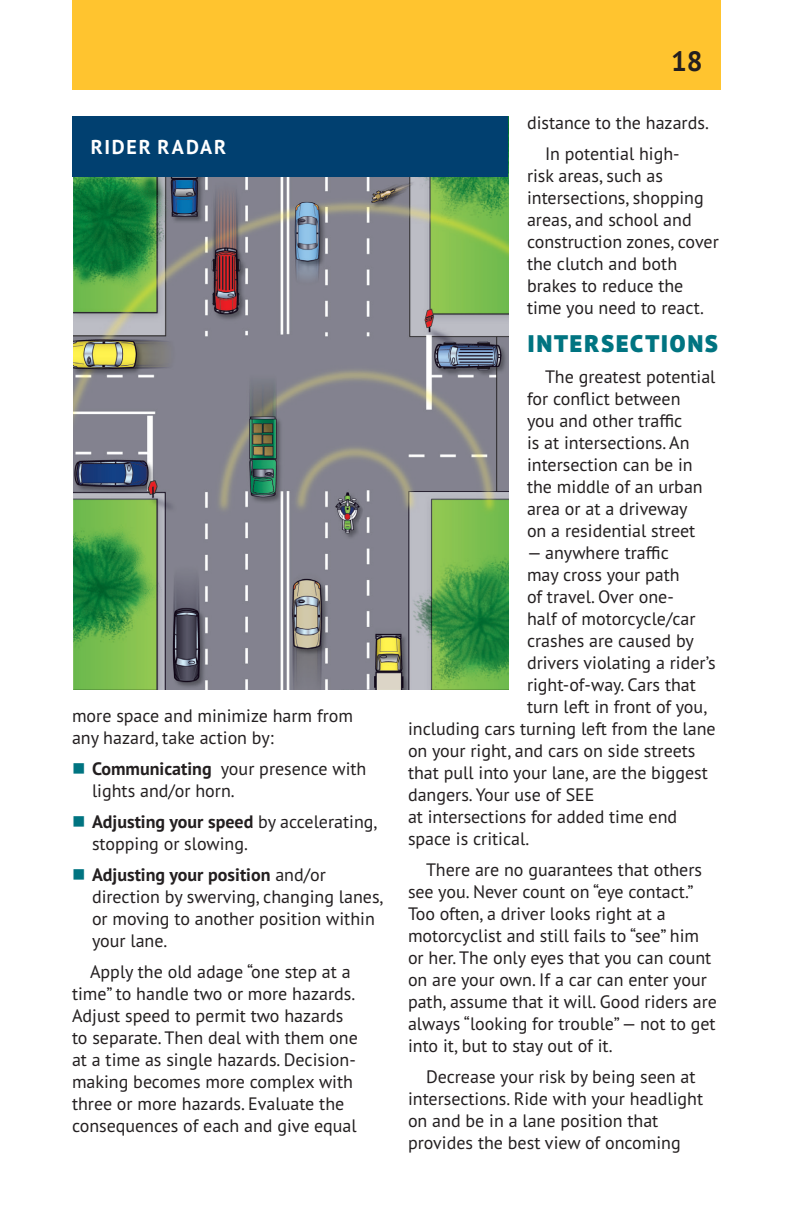
<style>
.page{position:relative;width:792px;height:1224px;background:#fff}
.page>*{position:absolute;margin:0;border:0;box-sizing:border-box;transform-origin:0 0}
.t1{font:700 28px "PT Sans Pro";color:#231f20}
.Subhead_Main{font:900 24px "PT Sans Pro";letter-spacing:.085em;color:#007481}
.Picture_Box_Title_Right{font:700 20px "PT Sans Pro";letter-spacing:.09em;color:#fff}
.Tabs_bold_front{font:18px/22px "PT Sans Pro";color:#231f20}
.s1{color:#007481}
.s2{font-weight:700}
</style>
<div class="page">
<div style="left:72px;top:0;width:649px;height:89px;background:#ffc42f"></div>
<img style="left:73px;top:116px;width:436px;height:573px">
<div style="left:72px;top:117px;width:435px;height:60px;background:#014070"></div>
<p class="Picture_Box_Title_Right" style="left:91px;top:134px;width:137px">RIDER RADAR</p>
<p class="Tabs_bold_front" style="left:72px;top:704px;width:283px">more space and minimize harm from any hazard, take action by:</p>
<p class="Tabs_bold_front" style="left:92px;top:757px;width:276px;text-indent:-20px"><span class="s1">■</span> <span class="s2">Communicating</span> your presence with lights and/or horn.</p>
<p class="Tabs_bold_front" style="left:92px;top:810px;width:287px;text-indent:-20px"><span class="s1">■</span> <span class="s2">Adjusting your speed</span> by accelerating, stopping or slowing.</p>
<p class="Tabs_bold_front" style="left:92px;top:863px;width:293px;text-indent:-20px"><span class="s1">■</span> <span class="s2">Adjusting your position</span> and/or direction by swerving, changing lanes, or moving to another position within your lane.</p>
<p class="Tabs_bold_front" style="left:72px;top:960px;width:287px;text-indent:18px">Apply the old adage “one step at a time” to handle two or more hazards.<br>Adjust speed to permit two hazards to separate. Then deal with them one at a time as single hazards. Decision&shy;making becomes more complex with three or more hazards. Evaluate the consequences of each and give equal</p>
<h1 class="t1" style="left:671px;top:43px;width:33px">18</h1>
<p class="Tabs_bold_front" style="left:527px;top:111px;width:183px">distance to the hazards.</p>
<p class="Tabs_bold_front" style="left:527px;top:142px;width:193px;text-indent:18px">In potential high-<br>risk areas, such as intersections, shopping areas, and school and construction zones, cover the clutch and both brakes to reduce the time you need to react.</p>
<p class="Subhead_Main" style="left:528px;top:327px;width:191px">INTERSECTIONS</p>
<p class="Tabs_bold_front" style="left:527px;top:365px;width:190px;text-indent:18px">The greatest potential for conflict between<br>you and other traffic<br>is at intersections. An intersection can be in the middle of an urban area or at a driveway<br>on a residential street</p>
<p class="Tabs_bold_front" style="left:527px;top:541px;width:143px">— anywhere traffic</p>
<p class="Tabs_bold_front" style="left:527px;top:563px;width:154px">may cross your path</p>
<p class="Tabs_bold_front" style="left:527px;top:585px;width:148px">of travel. Over one-</p>
<p class="Tabs_bold_front" style="left:527px;top:607px;width:170px">half of motorcycle/car</p>
<p class="Tabs_bold_front" style="left:527px;top:629px;width:168px">crashes are caused by</p>
<p class="Tabs_bold_front" style="left:527px;top:651px;width:190px">drivers violating a rider’s</p>
<p class="Tabs_bold_front" style="left:527px;top:673px;width:171px">right-of-way. Cars that</p>
<p class="Tabs_bold_front" style="left:527px;top:695px;width:182px">turn left in front of you,</p>
<p class="Tabs_bold_front" style="left:408px;top:717px;width:309px">including cars turning left from the lane</p>
<p class="Tabs_bold_front" style="left:408px;top:739px;width:289px">on your right, and cars on side streets</p>
<p class="Tabs_bold_front" style="left:408px;top:761px;width:302px">that pull into your lane, are the biggest</p>
<p class="Tabs_bold_front" style="left:408px;top:783px;width:188px">dangers. Your use of SEE</p>
<p class="Tabs_bold_front" style="left:408px;top:805px;width:271px">at intersections for added time end</p>
<p class="Tabs_bold_front" style="left:408px;top:827px;width:123px">space is critical.</p>
<p class="Tabs_bold_front" style="left:408px;top:858px;width:311px;text-indent:18px">There are no guarantees that others see you. Never count on “eye contact.” Too often, a driver looks right at a motorcyclist and still fails to “see” him or her. The only eyes that you can count on are your own. If a car can enter your path, assume that it will. Good riders are always “looking for trouble” — not to get into it, but to stay out of it.</p>
<p class="Tabs_bold_front" style="left:408px;top:1065px;width:297px;text-indent:18px">Decrease your risk by being seen at intersections. Ride with your headlight on and be in a lane position that provides the best view of oncoming</p>
</div>
